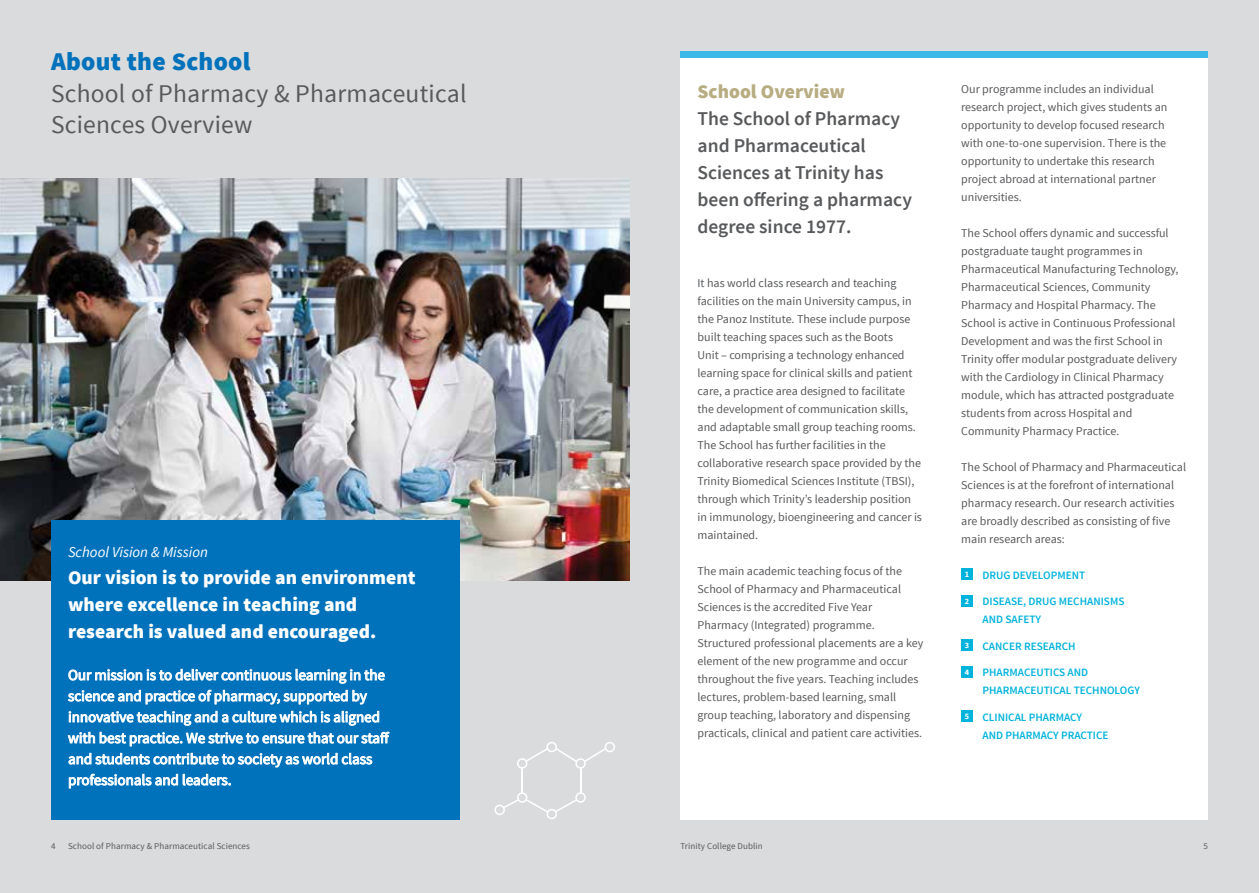
<style>
.page{position:relative;width:1259px;height:893px;background:#dadbdc}
.page>*{position:absolute;margin:0;border:0;box-sizing:border-box;transform-origin:0 0}
.t1{font:25.5px/31.5px "Source Sans Pro";letter-spacing:.01em;color:#58595b}
.t2{font:900 25.5px "Source Sans Pro";letter-spacing:.01em;color:#0072bc}
.t3{font:600 19.5px/27px "Source Sans Pro";color:#58595b}
.t4{font:900 19.5px/27px "Source Sans Pro";color:#fff}
.t5{font:900 19.5px "Source Sans Pro";color:#b8ac82}
.t6{font:15px/21px "Source Sans Pro";color:#fff}
.t7{font:italic 15px "Source Sans Pro";color:#fff}
.t8{font:12px/18px "Source Sans Pro";color:#58595b}
.t9{font:600 11.25px/18px "Source Sans Pro";color:#00b3dc}
.t10{font:9px "Source Sans Pro";letter-spacing:.01em;color:#58595b}
.s1{font-weight:700;font-size:8.25px;color:#fff}
</style>
<div class="page">
<div style="left:680px;top:51px;width:528px;height:7px;background:#3bb8e8"></div>
<img style="left:0;top:179px;width:629px;height:402px">
<div style="left:51px;top:520px;width:408px;height:299px;background:#0072bc"></div>
<svg style="left:69px;top:669px;width:315px;height:14px"></svg>
<svg style="left:68px;top:690px;width:279px;height:14px"></svg>
<svg style="left:353px;top:690px;width:14px;height:14px"></svg>
<svg style="left:69px;top:711px;width:310px;height:14px"></svg>
<svg style="left:68px;top:732px;width:321px;height:14px"></svg>
<svg style="left:69px;top:753px;width:303px;height:14px"></svg>
<svg style="left:69px;top:774px;width:162px;height:14px"></svg>
<svg style="left:494px;top:742px;width:121px;height:77px"></svg>
<div style="left:680px;top:58px;width:528px;height:761px;background:#fff"></div>
<div style="left:961px;top:568px;width:12px;height:12px;background:#00b3dc"></div>
<div style="left:961px;top:595px;width:12px;height:12px;background:#00b3dc"></div>
<div style="left:961px;top:639px;width:12px;height:12px;background:#00b3dc"></div>
<div style="left:961px;top:666px;width:12px;height:12px;background:#00b3dc"></div>
<div style="left:961px;top:710px;width:12px;height:12px;background:#00b3dc"></div>
<h1 class="t2" style="left:51px;top:45px;width:201px">About the School</h1>
<h1 class="t1" style="left:51px;top:78px;width:417px">School of Pharmacy &amp; Pharmaceutical<br>Sciences Overview</h1>
<p class="t7" style="left:68px;top:543px;width:141px">School Vision &amp; Mission</p>
<h2 class="t4" style="left:68px;top:565px;width:349px">Our vision is to provide an environment where excellence in teaching and research is valued and encouraged.</h2>
<p class="t6" style="left:68px;top:665px;width:322px">Our mission is to deliver continuous learning in the science and practice of pharmacy, supported by innovative teaching and a culture which is aligned with best practice. We strive to ensure that our staff and students contribute to society as world class professionals and leaders.</p>
<h2 class="t5" style="left:697px;top:79px;width:149px">School Overview</h2>
<h2 class="t3" style="left:697px;top:106px;width:216px">The School of Pharmacy and Pharmaceutical<br>Sciences at Trinity has been offering a pharmacy degree since 1977.</h2>
<p class="t8" style="left:697px;top:274px;width:226px">It has world class research and teaching facilities on the main University campus, in the Panoz Institute. These include purpose built teaching spaces such as the Boots<br>Unit – comprising a technology enhanced learning space for clinical skills and patient care, a practice area designed to facilitate the development of communication skills, and adaptable small group teaching rooms.<br>The School has further facilities in the collaborative research space provided by the Trinity Biomedical Sciences Institute (TBSI), through which Trinity’s leadership position in immunology, bioengineering and cancer is maintained.</p>
<p class="t8" style="left:697px;top:562px;width:227px">The main academic teaching focus of the School of Pharmacy and Pharmaceutical Sciences is the accredited Five Year Pharmacy (Integrated) programme.<br>Structured professional placements are a key element of the new programme and occur throughout the five years. Teaching includes lectures, problem-based learning, small group teaching, laboratory and dispensing practicals, clinical and patient care activities.</p>
<p class="t8" style="left:961px;top:80px;width:208px">Our programme includes an individual research project, which gives students an opportunity to develop focused research with one-to-one supervision. There is the opportunity to undertake this research project abroad at international partner universities.</p>
<p class="t8" style="left:961px;top:224px;width:219px">The School offers dynamic and successful postgraduate taught programmes in Pharmaceutical Manufacturing Technology, Pharmaceutical Sciences, Community Pharmacy and Hospital Pharmacy. The School is active in Continuous Professional Development and was the first School in Trinity offer modular postgraduate delivery with the Cardiology in Clinical Pharmacy module, which has attracted postgraduate students from across Hospital and Community Pharmacy Practice.</p>
<p class="t8" style="left:961px;top:458px;width:226px">The School of Pharmacy and Pharmaceutical Sciences is at the forefront of international pharmacy research. Our research activities are broadly described as consisting of five main research areas:</p>
<p class="t9" style="left:965px;top:566px;width:122px"><span class="s1">1</span> DRUG DEVELOPMENT</p>
<p class="t9" style="left:982px;top:593px;width:143px;text-indent:-18px"><span class="s1">2</span> DISEASE, DRUG MECHANISMS<br>AND SAFETY</p>
<p class="t9" style="left:965px;top:637px;width:112px"><span class="s1">3</span> CANCER RESEARCH</p>
<p class="t9" style="left:982px;top:664px;width:159px;text-indent:-18px"><span class="s1">4</span> PHARMACEUTICS AND<br>PHARMACEUTICAL TECHNOLOGY</p>
<p class="t9" style="left:982px;top:708px;width:127px;text-indent:-18px"><span class="s1">5</span> CLINICAL PHARMACY<br>AND PHARMACY PRACTICE</p>
<p class="t10" style="left:51px;top:840px;width:6px">4</p>
<p class="t10" style="left:68px;top:840px;width:183px">School of Pharmacy &amp; Pharmaceutical Sciences</p>
<p class="t10" style="left:680px;top:840px;width:84px">Trinity College Dublin</p>
<p class="t10" style="left:1203px;top:840px;width:6px">5</p>
</div>
